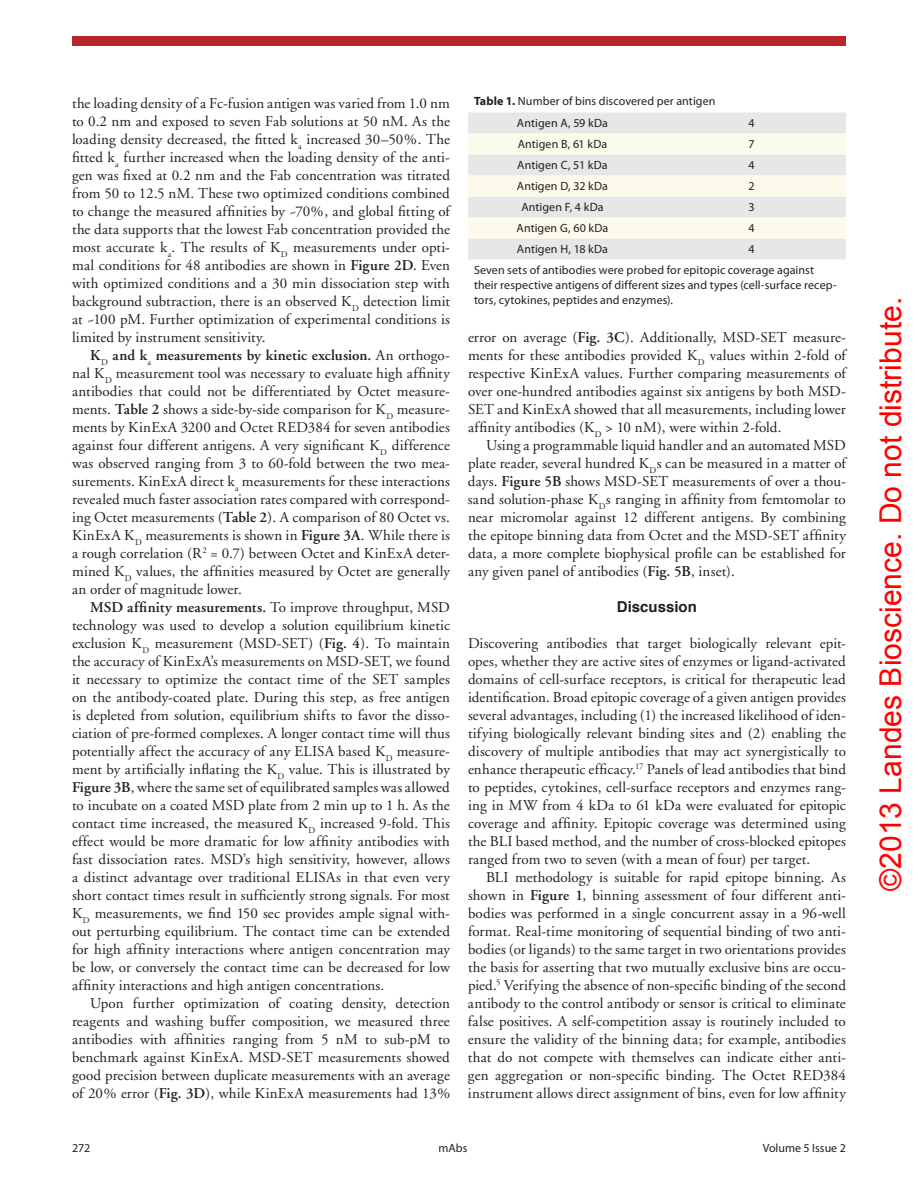
<style>
.page{position:relative;width:918px;height:1188px;background:#fff}
.page>*{position:absolute;margin:0;border:0;box-sizing:border-box;transform-origin:0 0}
.t1{font:30.15px "Arial";color:#f00}
.t2{font:15px/18px "Adobe Garamond";letter-spacing:.01em;color:#231f20;text-align:justify}
.t3{font:700 15px "Helvetica";color:#231f20}
.t4{font:12px/22.5px "Myriad Pro";letter-spacing:.01em;color:#231f20}
.s1{font-weight:600}
.s2{font-weight:700}
</style>
<div class="page">
<div style="left:72px;top:36px;width:774px;height:10px;background:#b7262b"></div>
<div style="left:468px;top:112px;width:378px;height:147px;background:#e6e7e9"></div>
<svg style="left:468px;top:133px;width:378px;height:105px;background:#f2f2ea"></svg>
<p class="t2" style="left:72px;top:95px;width:380px">the loading density of a Fc-fusion antigen was varied from 1.0 nm to 0.2 nm and exposed to seven Fab solutions at 50 nM. As the loading density decreased, the fitted k<sub>a</sub> increased 30–50%. The fitted k<sub>a</sub> further increased when the loading density of the anti&shy;gen was fixed at 0.2 nm and the Fab concentration was titrated from 50 to 12.5 nM. These two optimized conditions combined to change the measured affinities by ~70%, and global fitting of the data supports that the lowest Fab concentration provided the most accurate k<sub>a</sub>. The results of K<sub>D</sub> measurements under opti&shy;mal conditions for 48 antibodies are shown in <span class="s1">Figure 2D</span>. Even with optimized conditions and a 30 min dissociation step with background subtraction, there is an observed K<sub>D</sub> detection limit at ~100 pM. Further optimization of experimental conditions is limited by instrument sensitivity.</p>
<p class="t2" style="left:72px;top:347px;width:379px;text-indent:18px"><span class="s1">K</span><sub>D</sub> <span class="s1">and k</span><sub>a</sub> <span class="s1">measurements by kinetic exclusion.</span> An orthogo&shy;nal K<sub>D</sub> measurement tool was necessary to evaluate high affinity antibodies that could not be differentiated by Octet measure&shy;ments. <span class="s1">Table 2</span> shows a side-by-side comparison for K<sub>D</sub> measure&shy;ments by KinExA 3200 and Octet RED384 for seven antibodies against four different antigens. A very significant K<sub>D</sub> difference was observed ranging from 3 to 60-fold between the two mea&shy;surements. KinExA direct k<sub>a</sub> measurements for these interactions revealed much faster association rates compared with correspond&shy;ing Octet measurements (<span class="s1">Table 2</span>). A comparison of 80 Octet vs.<br>KinExA K<sub>D</sub> measurements is shown in <span class="s1">Figure 3A</span>. While there is a rough correlation (R<sup>2</sup> = 0.7) between Octet and KinExA deter&shy;mined K<sub>D</sub> values, the affinities measured by Octet are generally an order of magnitude lower.</p>
<p class="t2" style="left:72px;top:599px;width:380px;text-indent:18px"><span class="s1">MSD affinity measurements.</span> To improve throughput, MSD technology was used to develop a solution equilibrium kinetic exclusion K<sub>D</sub> measurement (MSD-SET) (<span class="s1">Fig. 4</span>). To maintain the accuracy of KinExA’s measurements on MSD-SET, we found it necessary to optimize the contact time of the SET samples on the antibody-coated plate. During this step, as free antigen is depleted from solution, equilibrium shifts to favor the disso&shy;ciation of pre-formed complexes. A longer contact time will thus potentially affect the accuracy of any ELISA based K<sub>D</sub> measure&shy;ment by artificially inflating the K<sub>D</sub> value. This is illustrated by <span class="s1">Figure 3B</span>, where the same set of equilibrated samples was allowed to incubate on a coated MSD plate from 2 min up to 1 h. As the contact time increased, the measured K<sub>D</sub> increased 9-fold. This effect would be more dramatic for low affinity antibodies with fast dissociation rates. MSD’s high sensitivity, however, allows a distinct advantage over traditional ELISAs in that even very short contact times result in sufficiently strong signals. For most K<sub>D</sub> measurements, we find 150 sec provides ample signal with&shy;out perturbing equilibrium. The contact time can be extended for high affinity interactions where antigen concentration may be low, or conversely the contact time can be decreased for low affinity interactions and high antigen concentrations.</p>
<p class="t2" style="left:72px;top:995px;width:379px;text-indent:18px">Upon further optimization of coating density, detection reagents and washing buffer composition, we measured three antibodies with affinities ranging from 5 nM to sub-pM to benchmark against KinExA. MSD-SET measurements showed good precision between duplicate measurements with an average of 20% error (<span class="s1">Fig. 3D</span>), while KinExA measurements had 13%</p>
<p class="t4" style="left:517px;top:90px;width:200px;text-indent:-43px"><span class="s2">Table 1.</span> Number of bins discovered per antigen<br>Antigen A, 59 kDa</p>
<p class="t4" style="left:748px;top:112px;width:8px">4</p>
<p class="t4" style="left:518px;top:133px;width:91px">Antigen B, 61 kDa</p>
<p class="t4" style="left:748px;top:133px;width:8px">7</p>
<p class="t4" style="left:517px;top:154px;width:92px">Antigen C, 51 kDa</p>
<p class="t4" style="left:748px;top:154px;width:8px">4</p>
<p class="t4" style="left:517px;top:175px;width:93px">Antigen D, 32 kDa</p>
<p class="t4" style="left:748px;top:175px;width:8px">2</p>
<p class="t4" style="left:521px;top:196px;width:84px">Antigen F, 4 kDa</p>
<p class="t4" style="left:748px;top:196px;width:8px">3</p>
<p class="t4" style="left:517px;top:217px;width:93px">Antigen G, 60 kDa</p>
<p class="t4" style="left:748px;top:217px;width:8px">4</p>
<p class="t4" style="left:517px;top:238px;width:93px">Antigen H, 18 kDa</p>
<p class="t4" style="left:474px;top:239px;width:342px;line-height:21px;text-indent:274px">4<br>Seven sets of antibodies were probed for epitopic coverage against</p>
<p class="t4" style="left:474px;top:278px;width:364px;line-height:15px">their respective antigens of different sizes and types (cell-surface recep&shy;tors, cytokines, peptides and enzymes).</p>
<p class="t2" style="left:468px;top:329px;width:379px">error on average (<span class="s1">Fig. 3C</span>). Additionally, MSD-SET measure&shy;ments for these antibodies provided K<sub>D</sub> values within 2-fold of respective KinExA values. Further comparing measurements of over one-hundred antibodies against six antigens by both MSD-SET and KinExA showed that all measurements, including lower affinity antibodies (K<sub>D</sub> &gt; 10 nM), were within 2-fold.</p>
<p class="t2" style="left:468px;top:437px;width:379px;text-indent:18px">Using a programmable liquid handler and an automated MSD plate reader, several hundred K<sub>D</sub>s can be measured in a matter of days. <span class="s1">Figure 5B</span> shows MSD-SET measurements of over a thou&shy;sand solution-phase K<sub>D</sub>s ranging in affinity from femtomolar to near micromolar against 12 different antigens. By combining the epitope binning data from Octet and the MSD-SET affinity data, a more complete biophysical profile can be established for any given panel of antibodies (<span class="s1">Fig. 5B</span>, inset).</p>
<p class="t3" style="left:617px;top:595px;width:82px">Discussion</p>
<p class="t2" style="left:468px;top:635px;width:380px">Discovering antibodies that target biologically relevant epit&shy;opes, whether they are active sites of enzymes or ligand-activated domains of cell-surface receptors, is critical for therapeutic lead identification. Broad epitopic coverage of a given antigen provides several advantages, including (1) the increased likelihood of iden&shy;tifying biologically relevant binding sites and (2) enabling the discovery of multiple antibodies that may act synergistically to enhance therapeutic efficacy.<sup>17</sup> Panels of lead antibodies that bind to peptides, cytokines, cell-surface receptors and enzymes rang&shy;ing in MW from 4 kDa to 61 kDa were evaluated for epitopic coverage and affinity. Epitopic coverage was determined using the BLI based method, and the number of cross-blocked epitopes ranged from two to seven (with a mean of four) per target.</p>
<p class="t2" style="left:468px;top:869px;width:380px;text-indent:18px">BLI methodology is suitable for rapid epitope binning. As shown in <span class="s1">Figure 1</span>, binning assessment of four different anti&shy;bodies was performed in a single concurrent assay in a 96-well format. Real-time monitoring of sequential binding of two anti&shy;bodies (or ligands) to the same target in two orientations provides the basis for asserting that two mutually exclusive bins are occu&shy;pied.<sup>5</sup> Verifying the absence of non-specific binding of the second antibody to the control antibody or sensor is critical to eliminate false positives. A self-competition assay is routinely included to ensure the validity of the binning data; for example, antibodies that do not compete with themselves can indicate either anti&shy;gen aggregation or non-specific binding. The Octet RED384 instrument allows direct assignment of bins, even for low affinity</p>
<p class="t4" style="left:72px;top:1137px;width:20px">272</p>
<p class="t4" style="left:439px;top:1137px;width:30px">mAbs</p>
<p class="t4" style="left:763px;top:1137px;width:85px">Volume 5 Issue 2</p>
<h1 class="t1" style="left:871px;top:891px;width:595px;rotate:-90deg">©2013 Landes Bioscience. Do not distribute.</h1>
</div>
